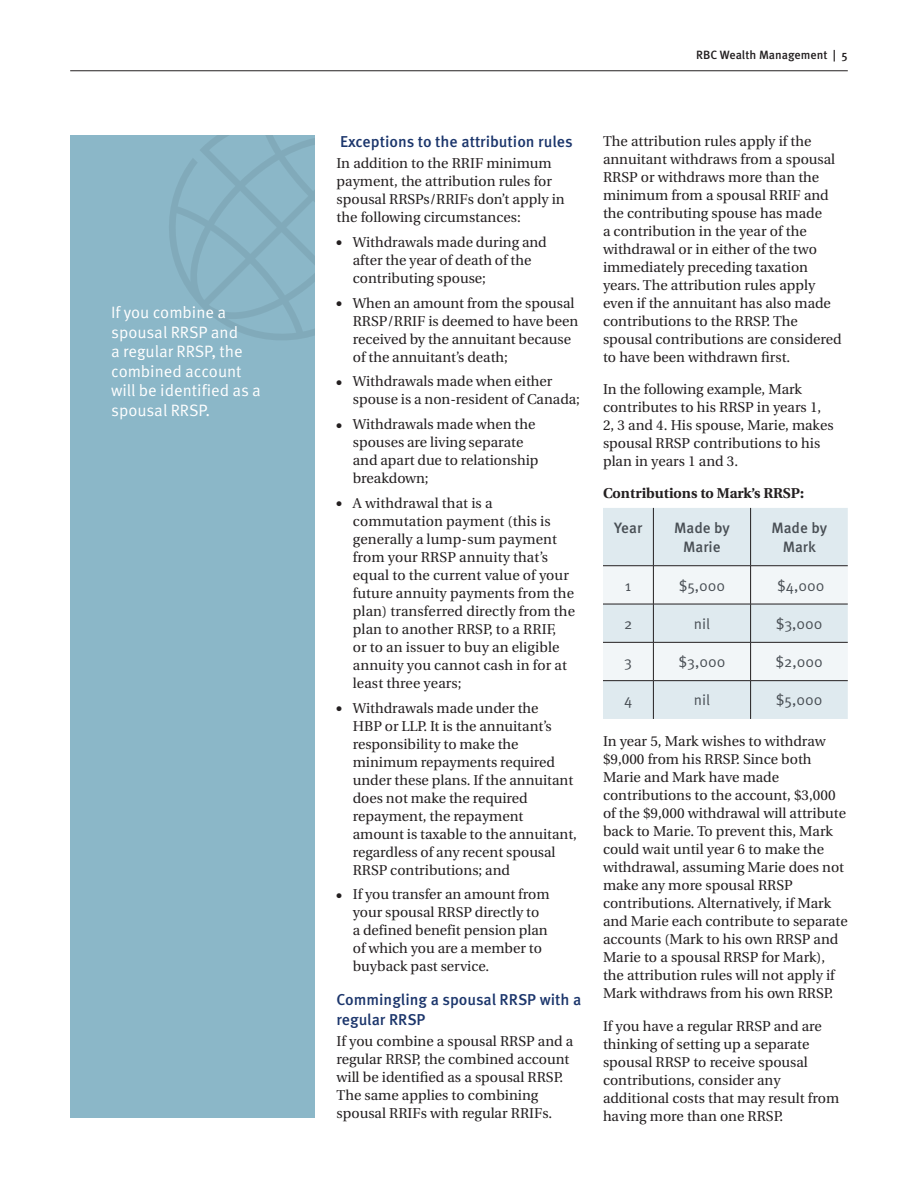
<style>
.page{position:relative;width:918px;height:1188px;background:#fff}
.page>*{position:absolute;margin:0;border:0;box-sizing:border-box;transform-origin:0 0}
.t1{font:16.5px/19.5px "Meta OT Norm";color:#fff}
.t2{font:500 15.75px/19.5px "Meta OT";color:#1c366c}
.t3{font:15px "Meta OT Norm";color:#484e54}
.t4{font:500 15px/19.5px "Meta OT";color:#484e54;text-align:center}
.t5{font:14.25px/18px "Utopia";color:#231f20}
.t6{font:700 14.25px "Utopia";color:#231f20}
.t7{font:500 12px "Meta OT";color:#231f20}
</style>
<div class="page">
<hr style="left:70px;top:71px;width:778px;height:1px;background:#231f20">
<div style="left:70px;top:135px;width:245px;height:983px;background:#8bb7c8"></div>
<svg style="left:169px;top:135px;width:146px;height:205px"></svg>
<div style="left:603px;top:508px;width:245px;height:211px;background:#dfeaef"></div>
<svg style="left:603px;top:566px;width:245px;height:114px"></svg>
<hr style="left:653px;top:508px;width:1px;height:58px;background:#231f20">
<hr style="left:750px;top:508px;width:1px;height:58px;background:#231f20">
<hr style="left:603px;top:565px;width:50px;height:1px;background:#231f20">
<hr style="left:653px;top:565px;width:98px;height:1px;background:#231f20">
<hr style="left:653px;top:566px;width:1px;height:38px;background:#231f20">
<hr style="left:751px;top:565px;width:97px;height:1px;background:#231f20">
<hr style="left:750px;top:566px;width:1px;height:38px;background:#231f20">
<hr style="left:603px;top:604px;width:50px;height:1px;background:#231f20">
<hr style="left:653px;top:604px;width:98px;height:1px;background:#231f20">
<hr style="left:653px;top:604px;width:1px;height:38px;background:#231f20">
<hr style="left:751px;top:604px;width:97px;height:1px;background:#231f20">
<hr style="left:750px;top:604px;width:1px;height:38px;background:#231f20">
<hr style="left:603px;top:642px;width:50px;height:1px;background:#231f20">
<hr style="left:653px;top:642px;width:98px;height:1px;background:#231f20">
<hr style="left:653px;top:643px;width:1px;height:37px;background:#231f20">
<hr style="left:751px;top:642px;width:97px;height:1px;background:#231f20">
<hr style="left:750px;top:643px;width:1px;height:37px;background:#231f20">
<hr style="left:603px;top:680px;width:50px;height:1px;background:#231f20">
<hr style="left:653px;top:680px;width:98px;height:1px;background:#231f20">
<hr style="left:653px;top:681px;width:1px;height:38px;background:#231f20">
<hr style="left:751px;top:680px;width:97px;height:1px;background:#231f20">
<hr style="left:750px;top:681px;width:1px;height:38px;background:#231f20">
<p class="t1" style="left:111px;top:303px;width:151px">If you combine a spousal RRSP and<br>a regular RRSP, the combined account will be identified as a spousal RRSP.</p>
<p class="t7" style="left:696px;top:48px;width:153px">RBC Wealth Management | 5</p>
<p class="t2" style="left:340px;top:132px;width:234px">Exceptions to the attribution rules</p>
<p class="t5" style="left:337px;top:155px;width:230px">In addition to the RRIF minimum payment, the attribution rules for spousal RRSPs/RRIFs don’t apply in the following circumstances:</p>
<p class="t5" style="left:353px;top:233px;width:196px;text-indent:-16px">● Withdrawals made during and after the year of death of the contributing spouse;</p>
<p class="t5" style="left:353px;top:294px;width:227px;text-indent:-16px">● When an amount from the spousal<br>RRSP/RRIF is deemed to have been received by the annuitant because of the annuitant’s death;</p>
<p class="t5" style="left:353px;top:373px;width:229px;text-indent:-16px">● Withdrawals made when either spouse is a non-resident of Canada;</p>
<p class="t5" style="left:353px;top:416px;width:187px;text-indent:-16px">● Withdrawals made when the spouses are living separate and apart due to relationship breakdown;</p>
<p class="t5" style="left:353px;top:494px;width:224px;text-indent:-16px">● A withdrawal that is a commutation payment (this is generally a lump-sum payment from your RRSP annuity that’s equal to the current value of your future annuity payments from the plan) transferred directly from the plan to another RRSP, to a RRIF,<br>or to an issuer to buy an eligible annuity you cannot cash in for at least three years;</p>
<p class="t5" style="left:353px;top:699px;width:226px;text-indent:-16px">● Withdrawals made under the<br>HBP or LLP. It is the annuitant’s responsibility to make the minimum repayments required under these plans. If the annuitant does not make the required repayment, the repayment amount is taxable to the annuitant, regardless of any recent spousal<br>RRSP contributions; and</p>
<p class="t5" style="left:353px;top:886px;width:198px;text-indent:-16px">● If you transfer an amount from your spousal RRSP directly to a defined benefit pension plan of which you are a member to buyback past service.</p>
<p class="t2" style="left:337px;top:990px;width:246px">Commingling a spousal RRSP with a regular RRSP</p>
<p class="t5" style="left:337px;top:1032px;width:238px">If you combine a spousal RRSP and a regular RRSP, the combined account will be identified as a spousal RRSP.<br>The same applies to combining spousal RRIFs with regular RRIFs.</p>
<p class="t5" style="left:603px;top:132px;width:240px">The attribution rules apply if the annuitant withdraws from a spousal RRSP or withdraws more than the minimum from a spousal RRIF and the contributing spouse has made<br>a contribution in the year of the withdrawal or in either of the two immediately preceding taxation years. The attribution rules apply even if the annuitant has also made contributions to the RRSP. The spousal contributions are considered to have been withdrawn first.</p>
<p class="t5" style="left:603px;top:380px;width:232px">In the following example, Mark contributes to his RRSP in years 1,<br>2, 3 and 4. His spouse, Marie, makes spousal RRSP contributions to his plan in years 1 and 3.</p>
<p class="t6" style="left:603px;top:485px;width:203px">Contributions to Mark’s RRSP:</p>
<p class="t4" style="left:614px;top:518px;width:30px">Year</p>
<p class="t4" style="left:674px;top:518px;width:57px">Made by<br>Marie</p>
<p class="t4" style="left:771px;top:518px;width:57px">Made by<br>Mark</p>
<p class="t3" style="left:625px;top:576px;width:8px">1</p>
<p class="t3" style="left:679px;top:576px;width:48px">$5,000</p>
<p class="t3" style="left:777px;top:576px;width:49px">$4,000</p>
<p class="t3" style="left:624px;top:615px;width:10px">2</p>
<p class="t3" style="left:694px;top:615px;width:18px">nil</p>
<p class="t3" style="left:776px;top:615px;width:48px">$3,000</p>
<p class="t3" style="left:624px;top:653px;width:9px">3</p>
<p class="t3" style="left:679px;top:653px;width:48px">$3,000</p>
<p class="t3" style="left:776px;top:653px;width:49px">$2,000</p>
<p class="t3" style="left:624px;top:691px;width:10px">4</p>
<p class="t3" style="left:694px;top:691px;width:18px">nil</p>
<p class="t3" style="left:776px;top:691px;width:48px">$5,000</p>
<p class="t5" style="left:603px;top:733px;width:246px">In year 5, Mark wishes to withdraw $9,000 from his RRSP. Since both Marie and Mark have made contributions to the account, $3,000 of the $9,000 withdrawal will attribute back to Marie. To prevent this, Mark could wait until year 6 to make the withdrawal, assuming Marie does not make any more spousal RRSP contributions. Alternatively, if Mark and Marie each contribute to separate accounts (Mark to his own RRSP and Marie to a spousal RRSP for Mark), the attribution rules will not apply if Mark withdraws from his own RRSP.</p>
<p class="t5" style="left:603px;top:1017px;width:238px">If you have a regular RRSP and are thinking of setting up a separate spousal RRSP to receive spousal contributions, consider any additional costs that may result from having more than one RRSP.</p>
</div>
